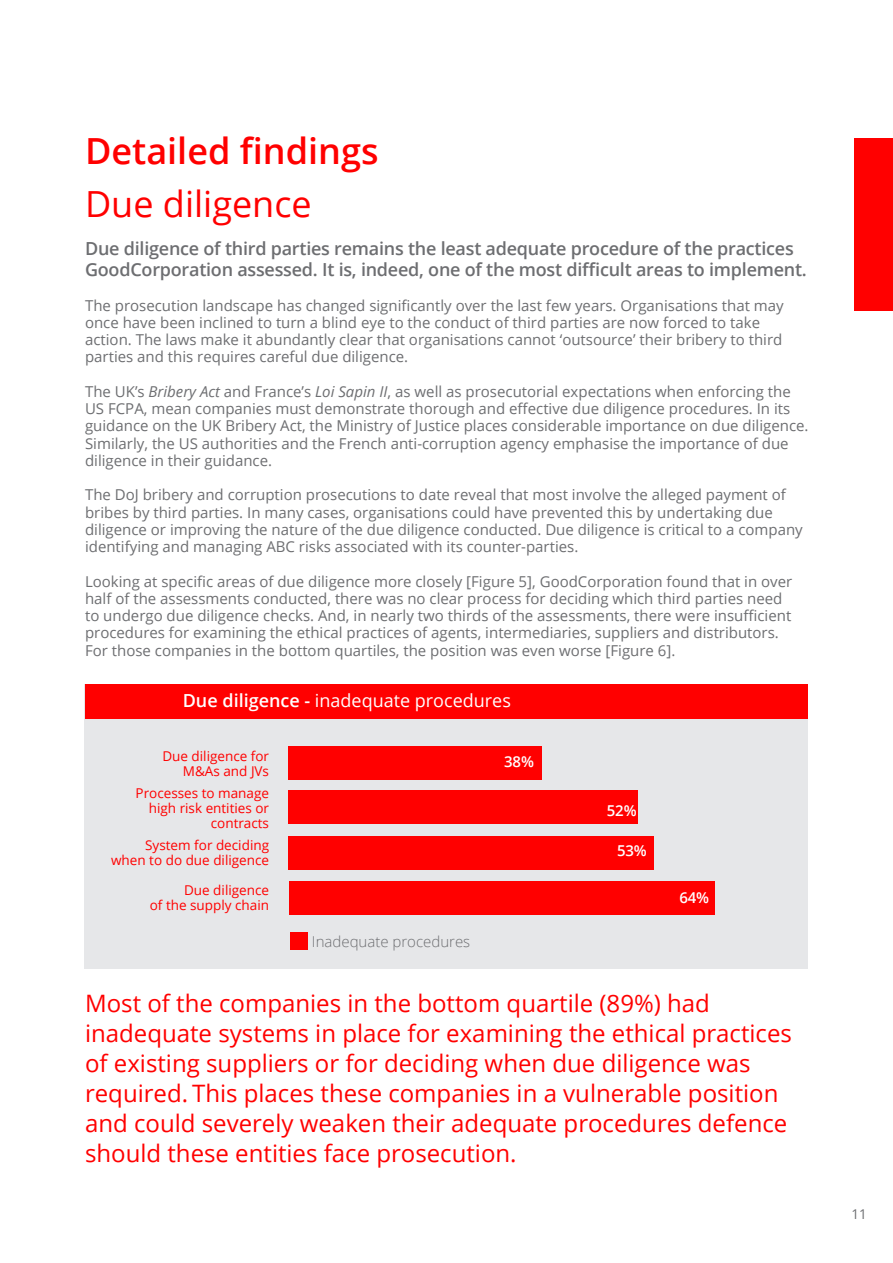
<style>
.page{position:relative;width:893px;height:1263px;background:#fff}
.page>*{position:absolute;margin:0;border:0;box-sizing:border-box;transform-origin:0 0}
.t1{font:600 36px "Open Sans";color:#f00}
.t2{font:36px "Open Sans";color:#f00}
.t3{font:24px/30px "Open Sans";color:#f00}
.t4{font:600 18px/21px "Open Sans";letter-spacing:-.015em;color:#6d6e71}
.t5{font:18px "Open Sans";color:#fff}
.t6{font:15px/17.2px "Open Sans";color:#6d6e71}
.t7{font:300 15px "Open Sans";color:#6d6e71}
.t8{font:600 15px "Open Sans";letter-spacing:-.01em;color:#fff}
.t9{font:13.5px/15px "Open Sans";color:#f00;text-align:right}
.t10{font:13.5px "Open Sans";color:#6d6e71}
.s1{font-style:italic}
.s2{font-weight:600;color:#f00}
.s3{font-weight:600}
</style>
<div class="page">
<div style="left:855px;top:138px;width:38px;height:173px;background:#f00"></div>
<div style="left:84px;top:684px;width:724px;height:285px;background:#e6e7e9"></div>
<div style="left:85px;top:684px;width:723px;height:34px;background:#f00"></div>
<div style="left:289px;top:746px;width:253px;height:33px;background:#f00"></div>
<div style="left:289px;top:790px;width:349px;height:34px;background:#f00"></div>
<div style="left:289px;top:836px;width:365px;height:34px;background:#f00"></div>
<div style="left:289px;top:881px;width:425px;height:34px;background:#f00"></div>
<div style="left:290px;top:932px;width:17px;height:17px;background:#f00"></div>
<h1 class="t1" style="left:85px;top:126px;width:295px">Detailed findings</h1>
<h1 class="t2" style="left:85px;top:189px;width:228px">Due diligence</h1>
<p class="t4" style="left:85px;top:240px;width:723px">Due diligence of third parties remains the least adequate procedure of the practices<br>GoodCorporation assessed. It is, indeed, one of the most difficult areas to implement.</p>
<p class="t6" style="left:85px;top:296px;width:700px">The prosecution landscape has changed significantly over the last few years. Organisations that may once have been inclined to turn a blind eye to the conduct of third parties are now forced to take action. The laws make it abundantly clear that organisations cannot ‘outsource’ their bribery to third parties and this requires careful due diligence.</p>
<p class="t6" style="left:85px;top:384px;width:725px">The UK’s <span class="s1">Bribery Act</span> and France’s <span class="s1">Loi Sapin II</span>, as well as prosecutorial expectations when enforcing the US FCPA, mean companies must demonstrate thorough and effective due diligence procedures. In its guidance on the UK Bribery Act, the Ministry of Justice places considerable importance on due diligence.<br>Similarly, the US authorities and the French anti-corruption agency emphasise the importance of due diligence in their guidance.</p>
<p class="t6" style="left:85px;top:488px;width:719px">The DoJ bribery and corruption prosecutions to date reveal that most involve the alleged payment of bribes by third parties. In many cases, organisations could have prevented this by undertaking due diligence or improving the nature of the due diligence conducted. Due diligence is critical to a company identifying and managing ABC risks associated with its counter-parties.</p>
<p class="t6" style="left:85px;top:572px;width:709px">Looking at specific areas of due diligence more closely [Figure 5], GoodCorporation found that in over half of the assessments conducted, there was no clear process for deciding which third parties need to undergo due diligence checks. And, in nearly two thirds of the assessments, there were insufficient procedures for examining the ethical practices of agents, intermediaries, suppliers and distributors.<br>For those companies in the bottom quartiles, the position was even worse [Figure 6].</p>
<p class="t5" style="left:104px;top:693px;width:408px"><span class="s2">Figure 5</span> <span class="s3">Due diligence -</span> inadequate procedures</p>
<p class="t9" style="left:162px;top:749px;width:108px">Due diligence for<br>M&amp;As and JVs</p>
<p class="t9" style="left:136px;top:787px;width:135px">Processes to manage high risk entities or contracts</p>
<p class="t9" style="left:111px;top:839px;width:159px">System for deciding when to do due diligence</p>
<p class="t9" style="left:150px;top:883px;width:121px">Due diligence<br>of the supply chain</p>
<p class="t8" style="left:504px;top:751px;width:31px">38%</p>
<p class="t8" style="left:607px;top:801px;width:31px">52%</p>
<p class="t8" style="left:617px;top:840px;width:31px">53%</p>
<p class="t8" style="left:679px;top:887px;width:31px">64%</p>
<p class="t7" style="left:312px;top:935px;width:160px">Inadequate procedures</p>
<p class="t3" style="left:85px;top:991px;width:708px">Most of the companies in the bottom quartile (89%) had inadequate systems in place for examining the ethical practices of existing suppliers or for deciding when due diligence was required. This places these companies in a vulnerable position and could severely weaken their adequate procedures defence should these entities face prosecution.</p>
<p class="t10" style="left:851px;top:1209px;width:17px">11</p>
</div>
